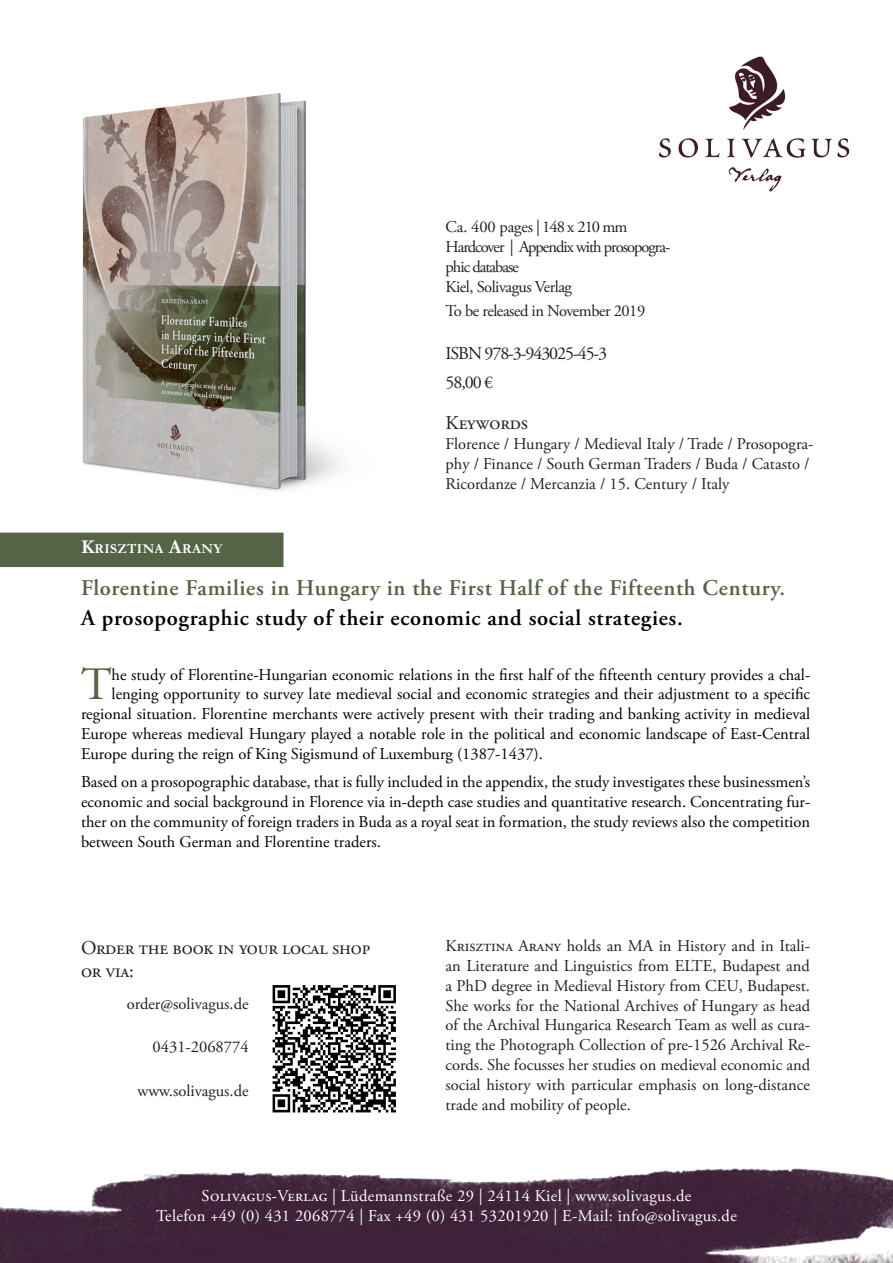
<style>
.page{position:relative;width:893px;height:1263px;background:#fff}
.page>*{position:absolute;margin:0;border:0;box-sizing:border-box;transform-origin:0 0}
.t1{font:46.35px "Adobe Garamond Pro";color:#556446}
.t2{font:600 22.5px "Adobe Garamond Pro";letter-spacing:.03em;color:#556446}
.t3{font:600 22.5px "Adobe Garamond Pro";letter-spacing:.03em;color:#000}
.t4{font:19.5px/23.4px "Adobe Garamond Pro";letter-spacing:-.01em;color:#231f20}
.t5{font:18px/29.4px "Adobe Garamond Pro";letter-spacing:-.06em;color:#231f20}
.t6{font:16.5px/19.8px "Adobe Garamond Pro";color:#000;text-align:justify}
.t7{font:16.5px/19.8px "Adobe Garamond Pro";letter-spacing:-.01em;color:#231f20}
.t8{font:16.5px/19.8px "Adobe Garamond Pro";letter-spacing:.02em;color:#fff;text-align:center}
.t9{font:16.5px/19.8px "Adobe Garamond Pro";letter-spacing:-.06em;color:#231f20}
.t10{font:16.5px "Adobe Garamond Pro";letter-spacing:-.03em;color:#231f20}
.t11{font:700 13.65px "Garamond";letter-spacing:.03em;color:#fff}
.s1{font-size:19.5px}
</style>
<div class="page">
<img style="left:0;top:1168px;width:893px;height:95px">
<div style="left:0;top:533px;width:284px;height:34px;background:#556446"></div>
<img style="left:82px;top:93px;width:258px;height:398px">
<img style="left:272px;top:986px;width:124px;height:127px">
<img style="left:658px;top:56px;width:192px;height:136px">
<p class="t9" style="left:446px;top:218px;width:226px">Ca. 400 pages | 148 x 210 mm<br>Hardcover | Appendix with prosopogra&shy;phic database<br>Kiel, Solivagus Verlag</p>
<p class="t10" style="left:446px;top:301px;width:201px">To be released in November 2019</p>
<p class="t5" style="left:446px;top:339px;width:163px">ISBN 978-3-943025-45-3<br>58,00 €</p>
<p class="t4" style="left:446px;top:412px;width:84px">Keywords</p>
<p class="t7" style="left:446px;top:434px;width:369px">Florence / Hungary / Medieval Italy / Trade / Prosopogra&shy;phy / Finance / South German Traders / Buda / Catasto /<br>Ricordanze / Mercanzia / 15. Century / Italy</p>
<p class="t11" style="left:81px;top:539px;width:143px"><span class="s1">K</span>RISZTINA <span class="s1">A</span>RANY</p>
<h2 class="t2" style="left:81px;top:575px;width:706px">Florentine Families in Hungary in the First Half of the Fifteenth Century.</h2>
<h2 class="t3" style="left:81px;top:605px;width:603px">A prosopographic study of their economic and social strategies.</h2>
<h1 class="t1" style="left:81px;top:657px;width:32px">T</h1>
<p class="t6" style="left:112px;top:665px;width:700px">he study of Florentine-Hungarian economic relations in the first half of the fifteenth century provides a chal-</p>
<p class="t6" style="left:112px;top:685px;width:700px">lenging opportunity to survey late medieval social and economic strategies and their adjustment to a specific</p>
<p class="t6" style="left:81px;top:705px;width:731px">regional situation. Florentine merchants were actively present with their trading and banking activity in medieval</p>
<p class="t6" style="left:81px;top:724px;width:731px">Europe whereas medieval Hungary played a notable role in the political and economic landscape of East-Central</p>
<p class="t6" style="left:81px;top:744px;width:463px">Europe during the reign of King Sigismund of Luxemburg (1387-1437).</p>
<p class="t6" style="left:81px;top:772px;width:731px">Based on a prosopographic database, that is fully included in the appendix, the study investigates these businessmen’s economic and social background in Florence via in-depth case studies and quantitative research. Concentrating fur&shy;ther on the community of foreign traders in Buda as a royal seat in formation, the study reviews also the competition between South German and Florentine traders.</p>
<p class="t4" style="left:81px;top:936px;width:291px">Order the book in your local shop or via:</p>
<p class="t7" style="left:127px;top:994px;width:123px">order@solivagus.de</p>
<p class="t7" style="left:153px;top:1038px;width:98px">0431-2068774</p>
<p class="t7" style="left:137px;top:1081px;width:113px">www.solivagus.de</p>
<p class="t7" style="left:446px;top:936px;width:366px;text-align:justify">Krisztina Arany holds an MA in History and in Itali&shy;an Literature and Linguistics from ELTE, Budapest and a PhD degree in Medieval History from CEU, Budapest.<br>She works for the National Archives of Hungary as head of the Archival Hungarica Research Team as well as cura&shy;ting the Photograph Collection of pre-1526 Archival Re&shy;cords. She focusses her studies on medieval economic and social history with particular emphasis on long-distance trade and mobility of people.</p>
<p class="t8" style="left:156px;top:1186px;width:582px">Solivagus-Verlag | Lüdemannstraße 29 | 24114 Kiel | www.solivagus.de<br>Telefon +49 (0) 431 2068774 | Fax +49 (0) 431 53201920 | E-Mail: info@solivagus.de</p>
</div>
